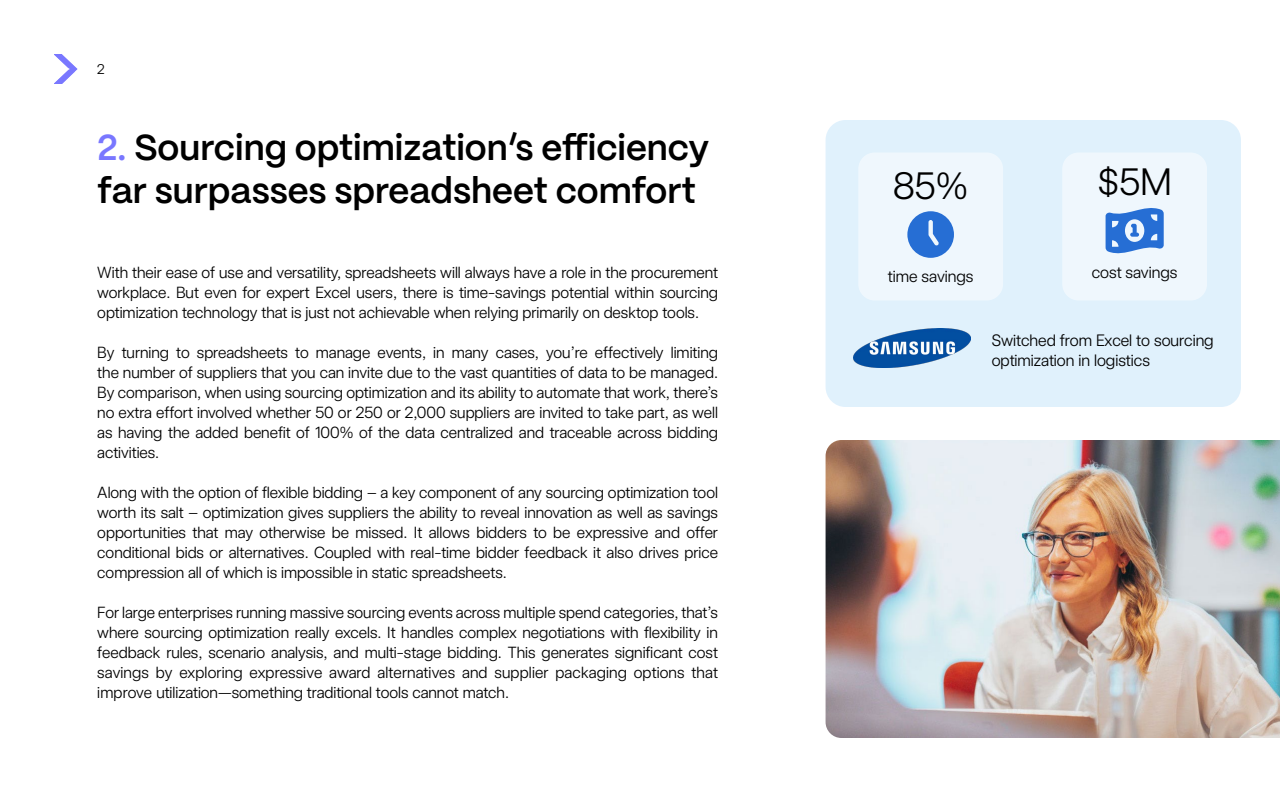
<style>
.page{position:relative;width:1280px;height:800px;background:#fff}
.page>*{position:absolute;margin:0;border:0;box-sizing:border-box;transform-origin:0 0}
.t1{font:37.8px "Universal Sans Display 300";color:#000}
.t2{font:600 36px/43.2px "PP Mori";color:#000}
.t3{font:16.4px/19.9px "Universal Sans Display 300";color:#000}
.t4{font:16px/20px "Universal Sans Display 300";color:#000;text-align:justify}
.t5{font:14px "Universal Sans Display 300";color:#000}
.s1{color:#7977ff}
</style>
<div class="page">
<img style="left:54px;top:54px;width:23px;height:30px">
<div style="left:826px;top:120px;width:415px;height:287px;background:#e0f1fc;border-radius:20px"></div>
<img style="left:826px;top:440px;width:454px;height:298px">
<div style="left:858px;top:153px;width:145px;height:148px;background:#eff7fd;border-radius:16px"></div>
<svg style="left:907px;top:211px;width:47px;height:47px"></svg>
<div style="left:1062px;top:153px;width:145px;height:148px;background:#eff7fd;border-radius:16px"></div>
<svg style="left:1106px;top:208px;width:58px;height:46px"></svg>
<img style="left:853px;top:329px;width:118px;height:39px">
<p class="t5" style="left:97px;top:61px;width:9px">2</p>
<h2 class="t2" style="left:97px;top:123px;width:613px"><span class="s1">2.</span> Sourcing optimization’s efficiency far surpasses spreadsheet comfort</h2>
<p class="t4" style="left:97px;top:262px;width:622px">With their ease of use and versatility, spreadsheets will always have a role in the procurement workplace. But even for expert Excel users, there is time-savings potential within sourcing optimization technology that is just not achievable when relying primarily on desktop tools.</p>
<p class="t4" style="left:97px;top:342px;width:622px">By turning to spreadsheets to manage events, in many cases, you’re effectively limiting the number of suppliers that you can invite due to the vast quantities of data to be managed.<br>By comparison, when using sourcing optimization and its ability to automate that work, there’s no extra effort involved whether 50 or 250 or 2,000 suppliers are invited to take part, as well as having the added benefit of 100% of the data centralized and traceable across bidding activities.</p>
<p class="t4" style="left:97px;top:482px;width:622px">Along with the option of flexible bidding – a key component of any sourcing optimization tool worth its salt – optimization gives suppliers the ability to reveal innovation as well as savings opportunities that may otherwise be missed. It allows bidders to be expressive and offer conditional bids or alternatives. Coupled with real-time bidder feedback it also drives price compression all of which is impossible in static spreadsheets.</p>
<p class="t4" style="left:97px;top:602px;width:622px">For large enterprises running massive sourcing events across multiple spend categories, that’s where sourcing optimization really excels. It handles complex negotiations with flexibility in feedback rules, scenario analysis, and multi-stage bidding. This generates significant cost savings by exploring expressive award alternatives and supplier packaging options that improve utilization—something traditional tools cannot match.</p>
<h1 class="t1" style="left:893px;top:165px;width:76px">85%</h1>
<h1 class="t1" style="left:1097px;top:161px;width:77px">$5M</h1>
<p class="t3" style="left:888px;top:267px;width:87px">time savings</p>
<p class="t3" style="left:1092px;top:263px;width:87px">cost savings</p>
<p class="t3" style="left:992px;top:331px;width:224px">Switched from Excel to sourcing optimization in logistics</p>
</div>
